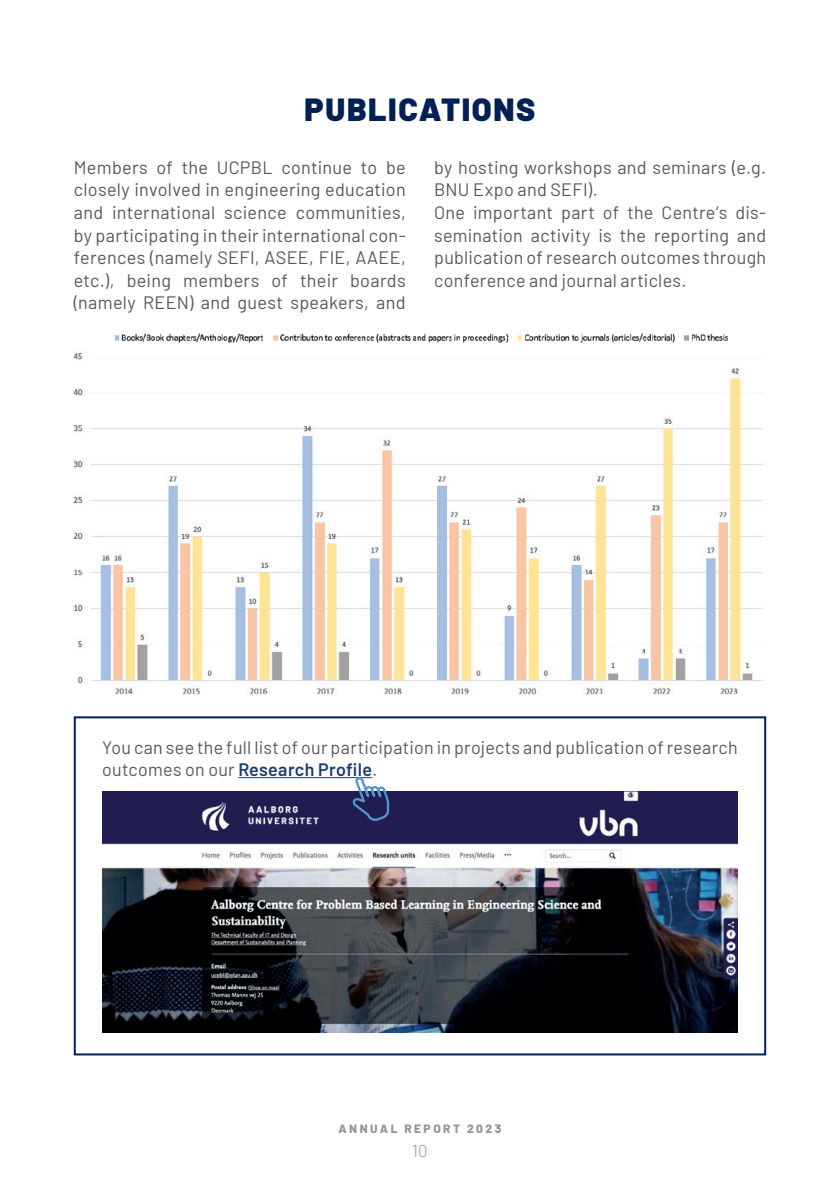
<style>
.page{position:relative;width:840px;height:1191px;background:#fff}
.page>*{position:absolute;margin:0;border:0;box-sizing:border-box;transform-origin:0 0}
.t1{font:900 32px "Barlow";letter-spacing:.05em;color:#002156}
.t2{font:18px/22.6px "Barlow";letter-spacing:.015em;color:#57585a}
.t3{font:300 17px "Barlow";color:#939598}
.t4{font:800 12px "Barlow";letter-spacing:.205em;color:#939598}
.s1{font-weight:600;color:#1b3f6f}
</style>
<div class="page">
<div style="left:74px;top:716px;width:691px;height:339px;border:2px solid #002156"></div>
<img style="left:74px;top:333px;width:690px;height:362px">
<img style="left:102px;top:791px;width:635px;height:241px">
<hr style="left:238px;top:777px;width:134px;height:1px;background:#1b3f6f">
<svg style="left:352px;top:777px;width:39px;height:46px"></svg>
<h1 class="t1" style="left:304px;top:85px;width:232px">PUBLICATIONS</h1>
<p class="t2" style="left:74px;top:155px;width:333px;text-align:justify">Members of the UCPBL continue to be closely involved in engineering education and international science communities, by participating in their international con&shy;ferences (namely SEFI, ASEE, FIE, AAEE, etc.), being members of their boards (namely REEN) and guest speakers, and</p>
<p class="t2" style="left:434px;top:155px;width:333px">by hosting workshops and seminars (e.g.<br>BNU Expo and SEFI).<br>One important part of the Centre’s dis&shy;semination activity is the reporting and publication of research outcomes through conference and journal articles.</p>
<p class="t2" style="left:102px;top:734px;width:636px">You can see the full list of our participation in projects and publication of research outcomes on our <span class="s1">Research Profile</span>.</p>
<p class="t4" style="left:338px;top:1119px;width:164px">ANNUAL REPORT 2023</p>
<p class="t3" style="left:412px;top:1138px;width:17px">10</p>
</div>
